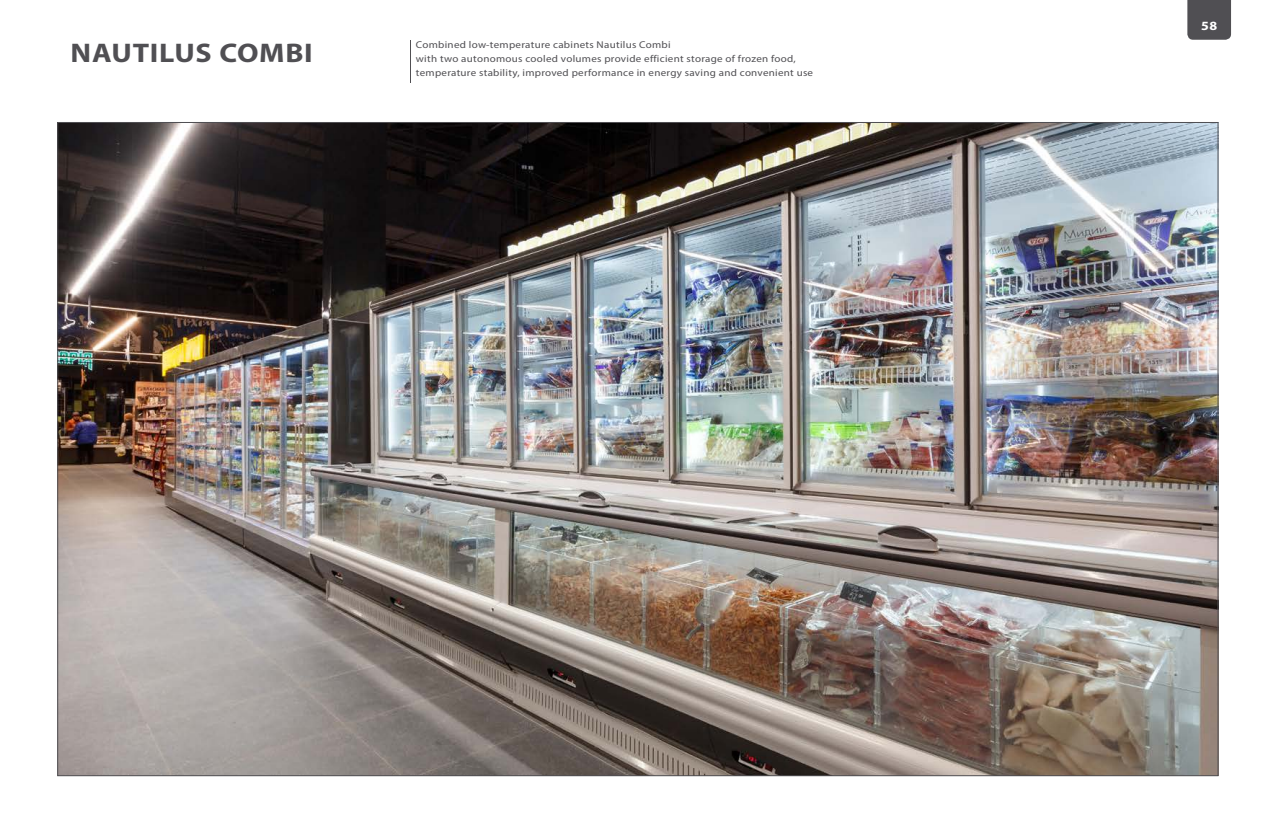
<style>
.page{position:relative;width:1276px;height:823px;background:#fff}
.page>*{position:absolute;margin:0;border:0;box-sizing:border-box;transform-origin:0 0}
.t1{font:700 27px "Myriad Pro";letter-spacing:.025em;color:#504f53;scale:1.11 1}
.t2{font:700 12.6px "Myriad Pro";color:#fff;scale:1.11 1}
.t3{font:9.9px/14px "Myriad Pro";letter-spacing:.025em;color:#504f53;scale:1.11 1}
</style>
<div class="page">
<div style="left:1187px;top:0;width:44px;height:40px;background:#504f53"></div>
<img style="left:59px;top:124px;width:1157px;height:649px">
<hr style="left:410px;top:40px;width:1px;height:42px;background:#504f53">
<h1 class="t1" style="left:71px;top:35px;width:220px">NAUTILUS COMBI</h1>
<p class="t3" style="left:416px;top:37px;width:359px">Combined low-temperature cabinets Nautilus Combi<br>with two autonomous cooled volumes provide efficient storage of frozen food, temperature stability, improved performance in energy saving and convenient use</p>
<p class="t2" style="left:1201px;top:18px;width:16px">58</p>
</div>
